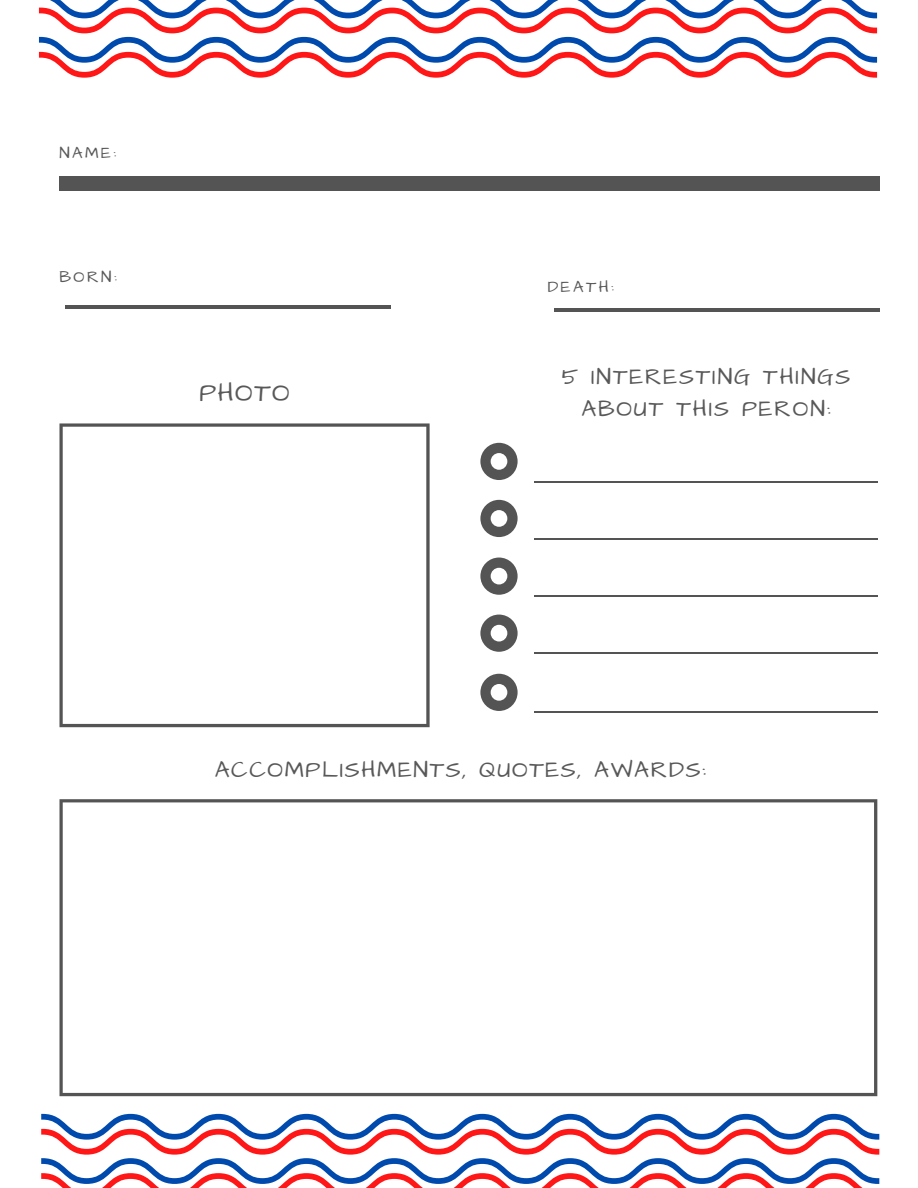
<style>
.page{position:relative;width:918px;height:1188px;background:#fff}
.page>*{position:absolute;margin:0;border:0;box-sizing:border-box;transform-origin:0 0}
.t1{font:26.25px "Architects Daughter";letter-spacing:.06em;color:#585858}
.t2{font:23.25px "Architects Daughter";letter-spacing:.08em;color:#585858}
.t3{font:16.5px "Architects Daughter";letter-spacing:.15em;color:#585858}
</style>
<div class="page">
<svg style="left:39px;top:0;width:838px;height:78px"></svg>
<svg style="left:41px;top:1114px;width:838px;height:74px"></svg>
<hr style="left:66px;top:305px;width:325px;height:4px;background:#545454">
<hr style="left:535px;top:481px;width:343px;height:1px;background:#545454">
<svg style="left:480px;top:443px;width:38px;height:37px"></svg>
<hr style="left:535px;top:538px;width:343px;height:1px;background:#545454">
<svg style="left:480px;top:500px;width:38px;height:37px"></svg>
<hr style="left:535px;top:596px;width:343px;height:1px;background:#545454">
<svg style="left:480px;top:558px;width:38px;height:37px"></svg>
<hr style="left:535px;top:653px;width:343px;height:1px;background:#545454">
<svg style="left:480px;top:615px;width:38px;height:37px"></svg>
<hr style="left:535px;top:712px;width:343px;height:1px;background:#545454">
<svg style="left:480px;top:674px;width:38px;height:37px"></svg>
<svg style="left:59px;top:423px;width:371px;height:304px"></svg>
<svg style="left:59px;top:799px;width:818px;height:297px"></svg>
<hr style="left:555px;top:309px;width:325px;height:3px;background:#545454">
<div style="left:59px;top:177px;width:821px;height:14px;background:#545454"></div>
<p class="t3" style="left:59px;top:142px;width:58px">NAME:</p>
<p class="t3" style="left:59px;top:266px;width:59px">BORN:</p>
<p class="t1" style="left:200px;top:375px;width:92px">PHOTO</p>
<p class="t3" style="left:548px;top:275px;width:68px">DEATH:</p>
<p class="t2" style="left:562px;top:362px;width:290px">5 INTERESTING THINGS</p>
<p class="t2" style="left:581px;top:393px;width:251px">ABOUT THIS PERON:</p>
<p class="t2" style="left:215px;top:754px;width:493px">ACCOMPLISHMENTS, QUOTES, AWARDS:</p>
</div>
